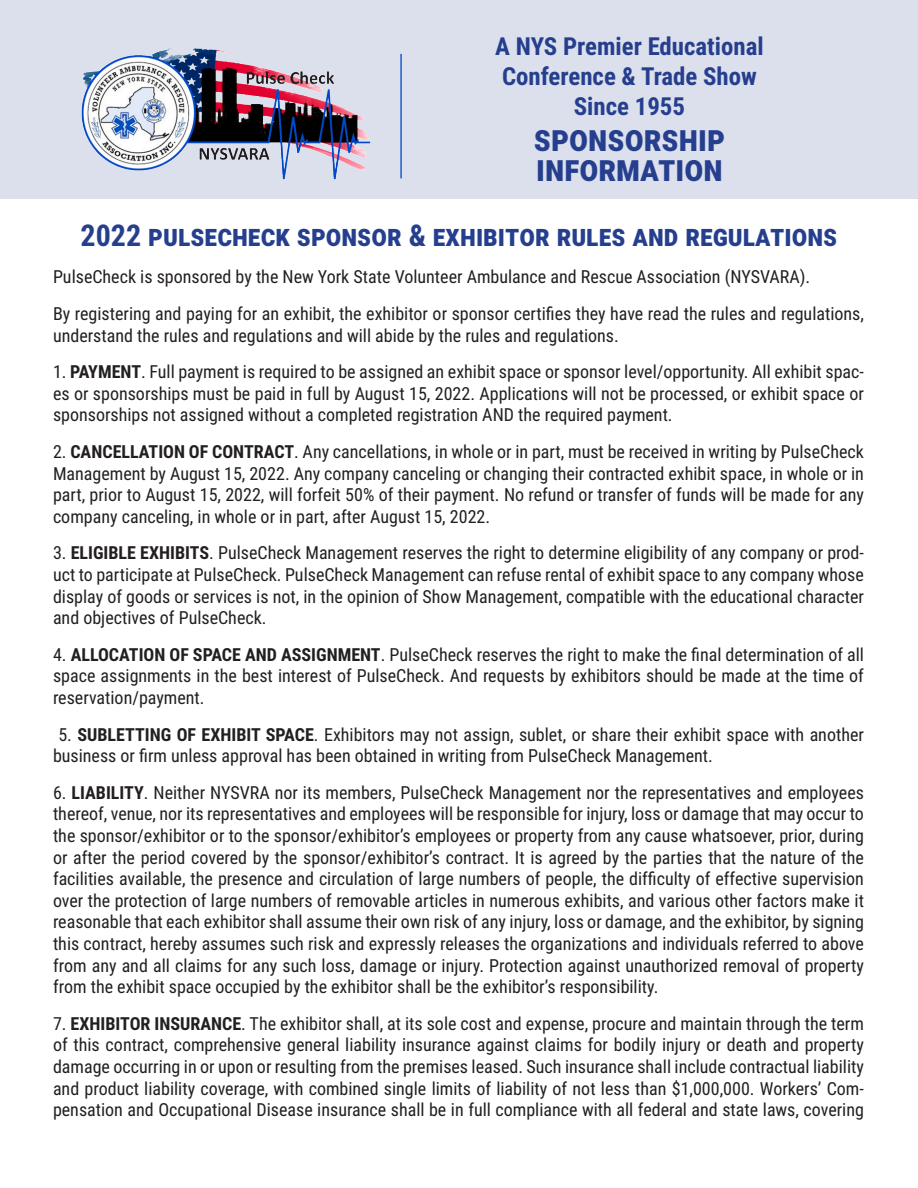
<style>
.page{position:relative;width:918px;height:1188px;background:#fff}
.page>*{position:absolute;margin:0;border:0;box-sizing:border-box;transform-origin:0 0}
.t1{font:700 36.6px/30px "Roboto Condensed";color:#253f8e}
.t2{font:700 30px "Roboto Condensed";color:#253f8e}
.t3{font:700 24.9px/29.8px "Roboto Condensed";color:#253f8e;text-align:center}
.t4{font:18px/21.6px "Roboto Condensed";color:#231f20;text-align:justify}
.s1{font-weight:700}
</style>
<div class="page">
<div style="left:0;top:0;width:918px;height:199px;background:#dce0ed"></div>
<hr style="left:400px;top:54px;width:2px;height:124px;background:#3e73d2">
<img style="left:81px;top:48px;width:290px;height:131px">
<h3 class="t3" style="left:495px;top:31px;width:270px">A NYS Premier Educational<br>Conference &amp; Trade Show<br>Since 1955</h3>
<h1 class="t1" style="left:534px;top:122px;width:193px">Sponsorship information</h1>
<p class="t2" style="left:81px;top:214px;width:756px">2022 PulseCheck Sponsor &amp; Exhibitor Rules and Regulations</p>
<p class="t4" style="left:53px;top:265px;width:759px">PulseCheck is sponsored by the New York State Volunteer Ambulance and Rescue Association (NYSVARA).</p>
<p class="t4" style="left:53px;top:302px;width:812px">By registering and paying for an exhibit, the exhibitor or sponsor certifies they have read the rules and regulations, understand the rules and regulations and will abide by the rules and regulations.</p>
<p class="t4" style="left:53px;top:360px;width:812px">1. <span class="s1">PAYMENT</span>. Full payment is required to be assigned an exhibit space or sponsor level/opportunity. All exhibit spac&shy;es or sponsorships must be paid in full by August 15, 2022. Applications will not be processed, or exhibit space or sponsorships not assigned without a completed registration AND the required payment.</p>
<p class="t4" style="left:53px;top:440px;width:812px">2. <span class="s1">CANCELLATION OF CONTRACT</span>. Any cancellations, in whole or in part, must be received in writing by PulseCheck Management by August 15, 2022. Any company canceling or changing their contracted exhibit space, in whole or in part, prior to August 15, 2022, will forfeit 50% of their payment. No refund or transfer of funds will be made for any company canceling, in whole or in part, after August 15, 2022.</p>
<p class="t4" style="left:53px;top:541px;width:812px">3. <span class="s1">ELIGIBLE EXHIBITS</span>. PulseCheck Management reserves the right to determine eligibility of any company or prod&shy;uct to participate at PulseCheck. PulseCheck Management can refuse rental of exhibit space to any company whose display of goods or services is not, in the opinion of Show Management, compatible with the educational character and objectives of PulseCheck.</p>
<p class="t4" style="left:53px;top:643px;width:812px">4. <span class="s1">ALLOCATION OF SPACE AND ASSIGNMENT</span>. PulseCheck reserves the right to make the final determination of all space assignments in the best interest of PulseCheck. And requests by exhibitors should be made at the time of reservation/payment.</p>
<p class="t4" style="left:53px;top:723px;width:812px;text-indent:5px">5. <span class="s1">SUBLETTING OF EXHIBIT SPACE</span>. Exhibitors may not assign, sublet, or share their exhibit space with another business or firm unless approval has been obtained in writing from PulseCheck Management.</p>
<p class="t4" style="left:53px;top:781px;width:813px">6. <span class="s1">LIABILITY</span>. Neither NYSVRA nor its members, PulseCheck Management nor the representatives and employees thereof, venue, nor its representatives and employees will be responsible for injury, loss or damage that may occur to the sponsor/exhibitor or to the sponsor/exhibitor’s employees or property from any cause whatsoever, prior, during or after the period covered by the sponsor/exhibitor’s contract. It is agreed by the parties that the nature of the facilities available, the presence and circulation of large numbers of people, the difficulty of effective supervision over the protection of large numbers of removable articles in numerous exhibits, and various other factors make it reasonable that each exhibitor shall assume their own risk of any injury, loss or damage, and the exhibitor, by signing this contract, hereby assumes such risk and expressly releases the organizations and individuals referred to above from any and all claims for any such loss, damage or injury. Protection against unauthorized removal of property from the exhibit space occupied by the exhibitor shall be the exhibitor’s responsibility.</p>
<p class="t4" style="left:53px;top:1012px;width:813px">7. <span class="s1">EXHIBITOR INSURANCE</span>. The exhibitor shall, at its sole cost and expense, procure and maintain through the term of this contract, comprehensive general liability insurance against claims for bodily injury or death and property damage occurring in or upon or resulting from the premises leased. Such insurance shall include contractual liability and product liability coverage, with combined single limits of liability of not less than $1,000,000. Workers’ Com&shy;pensation and Occupational Disease insurance shall be in full compliance with all federal and state laws, covering</p>
</div>
